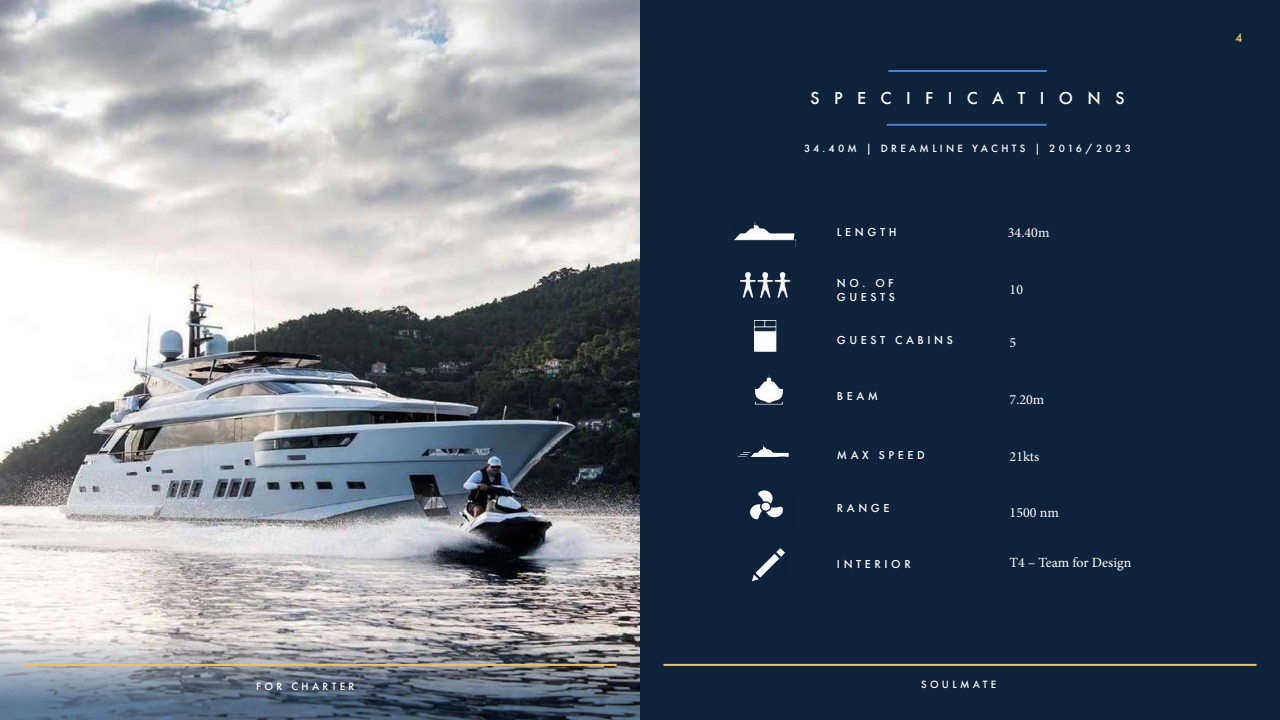
<style>
.page{position:relative;width:1280px;height:720px;background:#fff}
.page>*{position:absolute;margin:0;border:0;box-sizing:border-box;transform-origin:0 0}
.t1{font:500 18px "Futura PT";letter-spacing:.8em;color:#fff}
.t2{font:14px "Minion Pro";color:#fff}
.t3{font:500 13px "Futura PT";color:#f0c266}
.t4{font:500 12px/14px "Futura PT";letter-spacing:.3em;color:#fff}
.t5{font:500 11px "Futura PT";letter-spacing:.3em;color:#fff}
</style>
<div class="page">
<img style="left:0;top:0;width:640px;height:638px">
<svg style="left:0;top:638px;width:640px;height:82px;background:#717a87"></svg>
<div style="left:640px;top:0;width:640px;height:720px;background:#0e233a"></div>
<img style="left:734px;top:222px;width:63px;height:24px">
<img style="left:740px;top:273px;width:51px;height:24px">
<img style="left:755px;top:321px;width:21px;height:30px">
<hr style="left:888px;top:70px;width:159px;height:2px;background:#4582cf">
<hr style="left:887px;top:124px;width:160px;height:2px;background:#4582cf">
<img style="left:737px;top:445px;width:52px;height:12px">
<img style="left:755px;top:375px;width:27px;height:30px">
<img style="left:750px;top:490px;width:33px;height:30px">
<img style="left:752px;top:548px;width:33px;height:34px">
<hr style="left:23px;top:664px;width:594px;height:2px;background:#f0c266">
<hr style="left:663px;top:664px;width:594px;height:2px;background:#f0c266">
<p class="t5" style="left:256px;top:680px;width:100px">FOR CHARTER</p>
<h1 class="t1" style="left:810px;top:87px;width:316px">SPECIFICATIONS</h1>
<p class="t5" style="left:804px;top:142px;width:328px">34.40M | DREAMLINE YACHTS | 2016/2023</p>
<p class="t4" style="left:837px;top:225px;width:61px">LENGTH</p>
<p class="t2" style="left:1008px;top:223px;width:43px">34.40m</p>
<p class="t4" style="left:837px;top:276px;width:60px">NO. OF<br>GUESTS</p>
<p class="t2" style="left:1010px;top:280px;width:15px">10</p>
<p class="t4" style="left:837px;top:333px;width:118px">GUEST CABINS</p>
<p class="t2" style="left:1010px;top:333px;width:8px">5</p>
<p class="t4" style="left:837px;top:389px;width:43px">BEAM</p>
<p class="t2" style="left:1010px;top:390px;width:36px">7.20m</p>
<p class="t4" style="left:837px;top:448px;width:89px">MAX SPEED</p>
<p class="t2" style="left:1010px;top:447px;width:31px">21kts</p>
<p class="t4" style="left:837px;top:501px;width:54px">RANGE</p>
<p class="t2" style="left:1010px;top:503px;width:51px">1500 nm</p>
<p class="t4" style="left:837px;top:557px;width:75px">INTERIOR</p>
<p class="t2" style="left:1010px;top:553px;width:123px">T4 – Team for Design</p>
<p class="t5" style="left:921px;top:678px;width:77px">SOULMATE</p>
<p class="t3" style="left:1235px;top:30px;width:9px">4</p>
</div>
